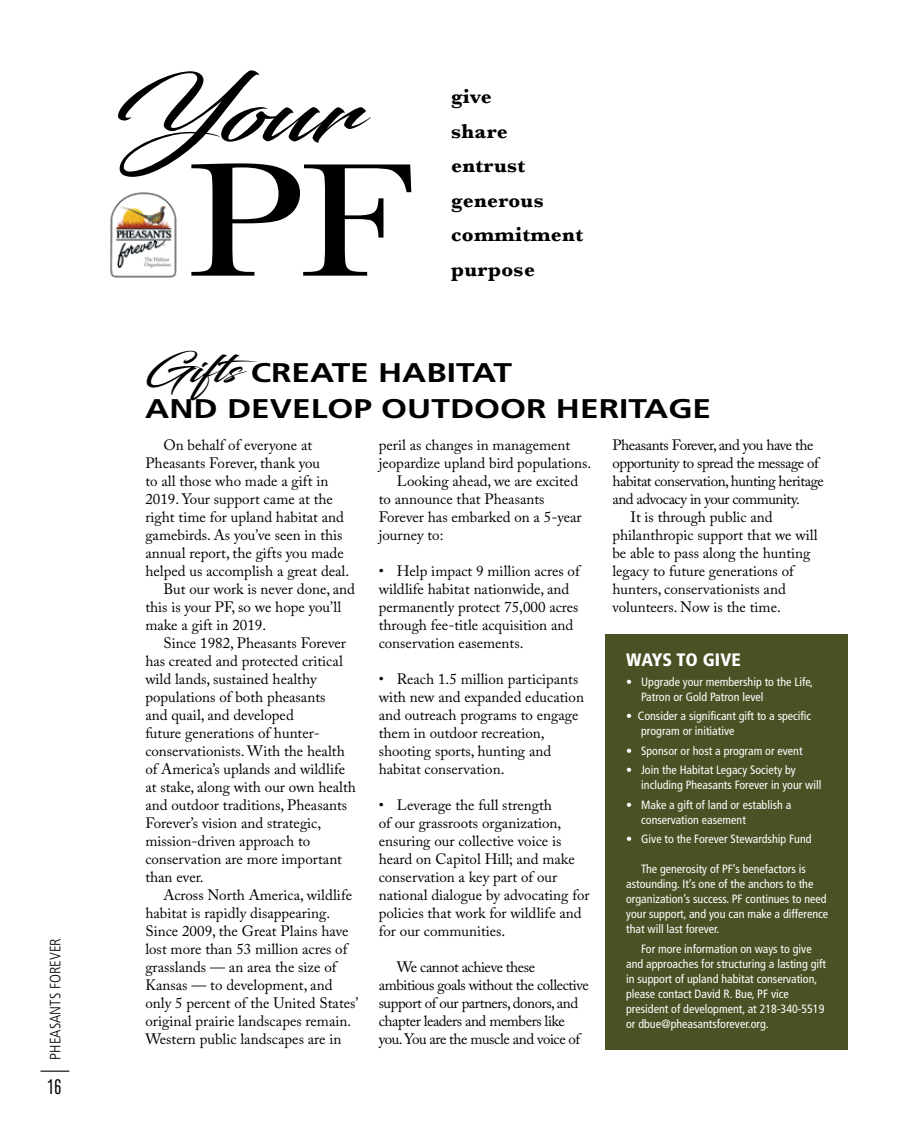
<style>
.page{position:relative;width:905px;height:1134px;background:#fff}
.page>*{position:absolute;margin:0;border:0;box-sizing:border-box;transform-origin:0 0}
.t1{font:167.85px "Baskerville";color:#000;scale:1.24 1}
.t2{font:85.2px "Blacksword";color:#000;scale:1.24 1}
.t3{font:700 27px/36px "Frutiger LT Std";color:#000;scale:1.24 1}
.t4{font:700 21px/34.5px "Baskerville";letter-spacing:.02em;color:#000}
.t5{font:600 21px "Ando";color:#000}
.t6{font:900 condensed 18px "Frutiger LT Std";letter-spacing:-.01em;color:#fff}
.t7{font:15px/18px "Adobe Caslon Pro";color:#000}
.t8{font:15px/18px "Adobe Caslon Pro";letter-spacing:-.03em;color:#000}
.t9{font:300 condensed 15px "Frutiger LT Std";color:#000}
.t10{font:condensed 12px/15px "Frutiger LT Std";color:#fff}
.s1{font-family:"Blacksword";font-weight:400;font-size:37.5px}
</style>
<div class="page">
<div style="left:605px;top:634px;width:242px;height:416px;background:#495224"></div>
<svg style="left:40px;top:1071px;width:29px;height:1px"></svg>
<img style="left:110px;top:192px;width:67px;height:86px">
<p class="t9" style="left:47px;top:1060px;width:123px;rotate:-90deg">PHEASANTS FOREVER</p>
<h3 class="t5" style="left:48px;top:1076px;width:16px">16</h3>
<h2 class="t2" style="left:109px;top:62px;width:202px">Your</h2>
<h1 class="t1" style="left:184px;top:114px;width:185px">PF</h1>
<h3 class="t4" style="left:451px;top:79px;width:133px">give<br>share entrust generous commitment purpose</h3>
<h3 class="t3" style="left:145px;top:355px;width:458px"><span class="s1">Gifts</span> CREATE HABITAT<br>AND DEVELOP OUTDOOR HERITAGE</h3>
<p class="t7" style="left:163px;top:436px;width:150px">On behalf of everyone at</p>
<p class="t7" style="left:145px;top:454px;width:176px">Pheasants Forever, thank you</p>
<p class="t7" style="left:145px;top:472px;width:185px">to all those who made a gift in</p>
<p class="t7" style="left:145px;top:490px;width:189px">2019. Your support came at the</p>
<p class="t7" style="left:145px;top:508px;width:200px">right time for upland habitat and</p>
<p class="t7" style="left:145px;top:526px;width:199px">gamebirds. As you’ve seen in this</p>
<p class="t7" style="left:145px;top:544px;width:200px">annual report, the gifts you made</p>
<p class="t7" style="left:145px;top:562px;width:205px">helped us accomplish a great deal.</p>
<p class="t7" style="left:163px;top:580px;width:193px">But our work is never done, and</p>
<p class="t7" style="left:145px;top:598px;width:197px">this is your PF, so we hope you’ll</p>
<p class="t7" style="left:145px;top:616px;width:122px">make a gift in 2019.</p>
<p class="t7" style="left:163px;top:634px;width:184px">Since 1982, Pheasants Forever</p>
<p class="t7" style="left:145px;top:652px;width:199px">has created and protected critical</p>
<p class="t7" style="left:145px;top:670px;width:173px">wild lands, sustained healthy</p>
<p class="t7" style="left:145px;top:688px;width:182px">populations of both pheasants</p>
<p class="t7" style="left:145px;top:706px;width:150px">and quail, and developed</p>
<p class="t7" style="left:145px;top:724px;width:176px">future generations of hunter-</p>
<p class="t7" style="left:145px;top:742px;width:201px">conservationists. With the health</p>
<p class="t7" style="left:145px;top:760px;width:201px">of America’s uplands and wildlife</p>
<p class="t7" style="left:145px;top:778px;width:212px">at stake, along with our own health</p>
<p class="t7" style="left:145px;top:796px;width:203px">and outdoor traditions, Pheasants</p>
<p class="t7" style="left:145px;top:814px;width:177px">Forever’s vision and strategic,</p>
<p class="t7" style="left:145px;top:832px;width:166px">mission-driven approach to</p>
<p class="t7" style="left:145px;top:850px;width:198px">conservation are more important</p>
<p class="t7" style="left:145px;top:868px;width:60px">than ever.</p>
<p class="t7" style="left:163px;top:886px;width:190px">Across North America, wildlife</p>
<p class="t7" style="left:145px;top:904px;width:186px">habitat is rapidly disappearing.</p>
<p class="t7" style="left:145px;top:922px;width:205px">Since 2009, the Great Plains have</p>
<p class="t7" style="left:145px;top:940px;width:204px">lost more than 53 million acres of</p>
<p class="t7" style="left:145px;top:958px;width:193px">grasslands — an area the size of</p>
<p class="t7" style="left:145px;top:976px;width:189px">Kansas — to development, and</p>
<p class="t7" style="left:145px;top:994px;width:214px">only 5 percent of the United States’</p>
<p class="t7" style="left:145px;top:1012px;width:207px">original prairie landscapes remain.</p>
<p class="t7" style="left:145px;top:1030px;width:197px">Western public landscapes are in</p>
<p class="t7" style="left:379px;top:436px;width:193px">peril as changes in management</p>
<p class="t7" style="left:379px;top:454px;width:214px">jeopardize upland bird populations.</p>
<p class="t7" style="left:397px;top:472px;width:183px">Looking ahead, we are excited</p>
<p class="t7" style="left:379px;top:490px;width:167px">to announce that Pheasants</p>
<p class="t7" style="left:379px;top:508px;width:204px">Forever has embarked on a 5-year</p>
<p class="t7" style="left:379px;top:526px;width:66px">journey to:</p>
<p class="t7" style="left:379px;top:562px;width:202px">• Help impact 9 million acres of wildlife habitat nationwide, and permanently protect 75,000 acres through fee-title acquisition and conservation easements.</p>
<p class="t7" style="left:379px;top:670px;width:207px">• Reach 1.5 million participants with new and expanded education and outreach programs to engage them in outdoor recreation, shooting sports, hunting and habitat conservation.</p>
<p class="t7" style="left:379px;top:796px;width:212px">• Leverage the full strength<br>of our grassroots organization, ensuring our collective voice is heard on Capitol Hill; and make conservation a key part of our national dialogue by advocating for policies that work for wildlife and for our communities.</p>
<p class="t8" style="left:379px;top:958px;width:211px;text-indent:18px">We cannot achieve these ambitious goals without the collective support of our partners, donors, and chapter leaders and members like you. You are the muscle and voice of</p>
<p class="t8" style="left:612px;top:436px;width:203px">Pheasants Forever, and you have the</p>
<p class="t8" style="left:612px;top:454px;width:208px">opportunity to spread the message of</p>
<p class="t8" style="left:612px;top:472px;width:213px">habitat conservation, hunting heritage</p>
<p class="t8" style="left:612px;top:490px;width:189px">and advocacy in your community.</p>
<p class="t7" style="left:630px;top:508px;width:144px">It is through public and</p>
<p class="t7" style="left:612px;top:526px;width:206px">philanthropic support that we will</p>
<p class="t7" style="left:612px;top:544px;width:199px">be able to pass along the hunting</p>
<p class="t7" style="left:612px;top:562px;width:183px">legacy to future generations of</p>
<p class="t7" style="left:612px;top:580px;width:175px">hunters, conservationists and</p>
<p class="t7" style="left:612px;top:598px;width:170px">volunteers. Now is the time.</p>
<p class="t6" style="left:626px;top:649px;width:116px">WAYS TO GIVE</p>
<p class="t10" style="left:641px;top:674px;width:173px;text-indent:-15px">• Upgrade your membership to the Life,<br>Patron or Gold Patron level</p>
<p class="t10" style="left:641px;top:709px;width:172px;text-indent:-15px">• Consider a significant gift to a specific program or initiative</p>
<p class="t10" style="left:626px;top:743px;width:178px">• Sponsor or host a program or event</p>
<p class="t10" style="left:641px;top:763px;width:182px;text-indent:-15px">• Join the Habitat Legacy Society by including Pheasants Forever in your will</p>
<p class="t10" style="left:641px;top:797px;width:152px;text-indent:-15px">• Make a gift of land or establish a conservation easement</p>
<p class="t10" style="left:626px;top:832px;width:187px">• Give to the Forever Stewardship Fund</p>
<p class="t10" style="left:626px;top:862px;width:203px;text-indent:15px">The generosity of PF’s benefactors is astounding. It’s one of the anchors to the organization’s success. PF continues to need your support, and you can make a difference that will last forever.</p>
<p class="t10" style="left:626px;top:941px;width:201px;text-indent:15px">For more information on ways to give and approaches for structuring a lasting gift in support of upland habitat conservation, please contact David R. Bue, PF vice president of development, at 218-340-5519 or dbue@pheasantsforever.org.</p>
</div>
